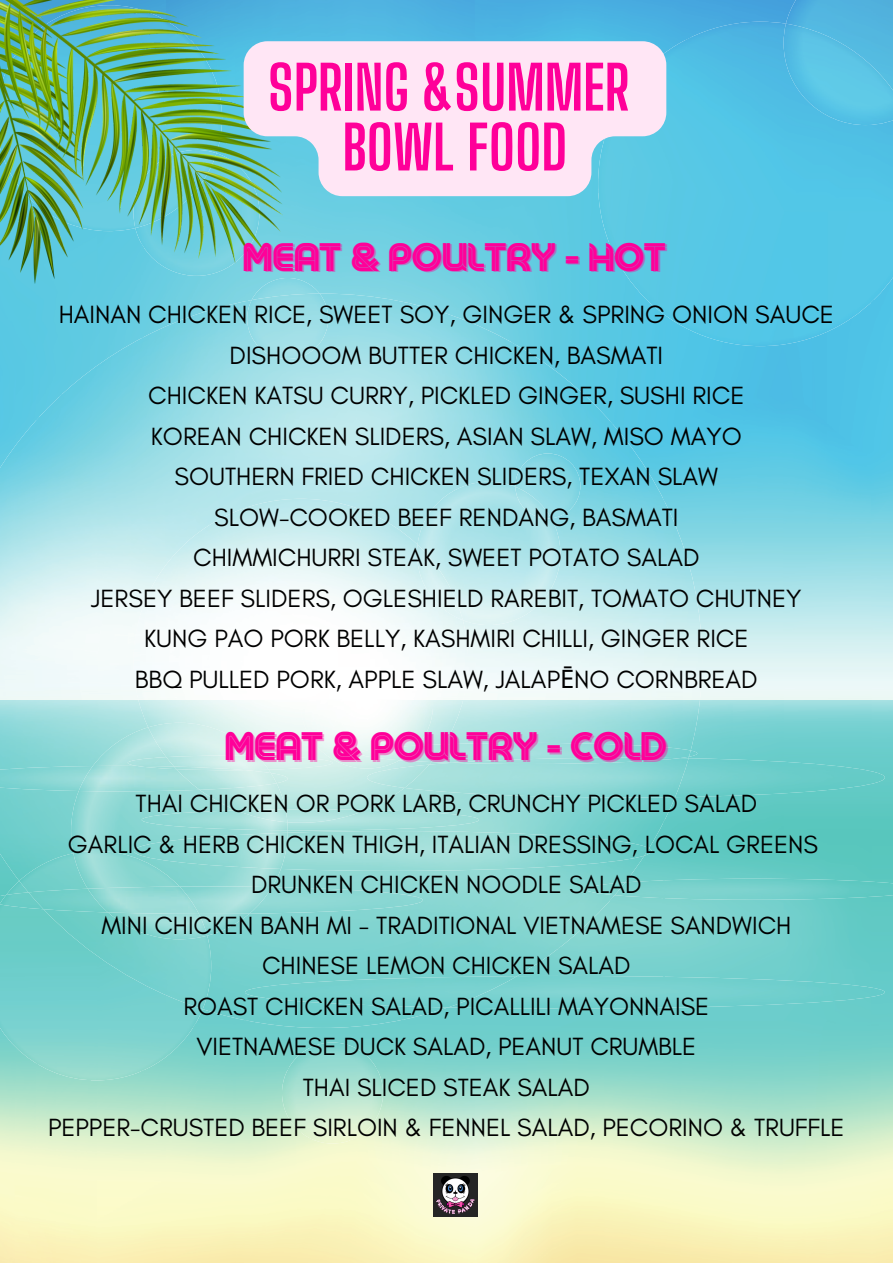
<style>
.page{position:relative;width:893px;height:1264px;background:#fff}
.page>*{position:absolute;margin:0;border:0;box-sizing:border-box;transform-origin:0 0}
.t1{font:700 59.85px/59.8px "Big Shoulders Display";color:#f09;text-align:center}
.t2{font:38.85px "Colo Pro";color:#f09}
.t3{font:25.35px/40.5px "Glacial Indifference";color:#000;text-align:center}
.s1{font-family:"Noto Sans"}
</style>
<div class="page">
<img style="left:665px;top:700px;width:227px;height:562px">
<img style="left:404px;top:1027px;width:104px;height:235px">
<img style="left:282px;top:0;width:503px;height:38px">
<img style="left:0;top:283px;width:37px;height:10px">
<img style="left:282px;top:38px;width:316px;height:3px">
<img style="left:873px;top:346px;width:19px;height:354px">
<img style="left:37px;top:283px;width:104px;height:10px">
<img style="left:247px;top:196px;width:351px;height:97px">
<img style="left:141px;top:283px;width:106px;height:10px">
<img style="left:702px;top:346px;width:171px;height:354px">
<img style="left:251px;top:278px;width:68px;height:15px">
<img style="left:598px;top:22px;width:294px;height:324px">
<img style="left:785px;top:0;width:107px;height:24px">
<img style="left:783px;top:24px;width:109px;height:101px">
<img style="left:689px;top:975px;width:195px;height:33px">
<img style="left:700px;top:758px;width:184px;height:39px">
<img style="left:689px;top:878px;width:203px;height:21px">
<img style="left:0;top:880px;width:203px;height:200px">
<img style="left:0;top:892px;width:19px;height:17px">
<img style="left:203px;top:880px;width:486px;height:147px">
<div style="left:288px;top:887px;width:135px;height:26px;background:#8bd7d3"></div>
<div style="left:245px;top:976px;width:272px;height:31px;background:#75d0cd"></div>
<img style="left:0;top:700px;width:700px;height:180px">
<img style="left:0;top:293px;width:702px;height:407px">
<img style="left:247px;top:293px;width:81px;height:66px">
<img style="left:0;top:766px;width:71px;height:25px">
<img style="left:585px;top:882px;width:40px;height:13px">
<img style="left:463px;top:743px;width:227px;height:19px">
<img style="left:463px;top:757px;width:217px;height:7px">
<img style="left:19px;top:853px;width:192px;height:156px">
<img style="left:28px;top:888px;width:43px;height:24px">
<img style="left:282px;top:1042px;width:101px;height:101px;border-radius:50%">
<img style="left:515px;top:453px;width:65px;height:65px">
<img style="left:71px;top:727px;width:217px;height:208px">
<img style="left:134px;top:832px;width:154px;height:37px">
<img style="left:207px;top:886px;width:65px;height:27px">
<img style="left:79px;top:765px;width:59px;height:26px">
<img style="left:128px;top:757px;width:10px;height:9px">
<img style="left:73px;top:851px;width:134px;height:88px">
<img style="left:88px;top:886px;width:111px;height:27px">
<img style="left:417px;top:481px;width:143px;height:144px">
<img style="left:515px;top:487px;width:36px;height:31px">
<img style="left:138px;top:700px;width:325px;height:110px">
<img style="left:133px;top:499px;width:335px;height:201px">
<img style="left:367px;top:768px;width:62px;height:20px">
<img style="left:285px;top:773px;width:3px;height:10px">
<img style="left:285px;top:755px;width:47px;height:14px">
<img style="left:287px;top:809px;width:79px;height:13px">
<img style="left:433px;top:744px;width:11px;height:18px">
<img style="left:148px;top:722px;width:137px;height:88px">
<img style="left:176px;top:769px;width:100px;height:20px">
<img style="left:166px;top:755px;width:103px;height:15px">
<img style="left:174px;top:766px;width:71px;height:4px">
<img style="left:236px;top:809px;width:51px;height:13px">
<img style="left:417px;top:544px;width:46px;height:76px">
<img style="left:301px;top:640px;width:132px;height:128px">
<img style="left:360px;top:745px;width:58px;height:15px">
<img style="left:433px;top:1173px;width:44px;height:43px">
<img style="left:0;top:0;width:282px;height:283px">
<svg style="left:244px;top:41px;width:422px;height:155px;background:#e7e1f0"></svg>
<h1 class="t1" style="left:267px;top:58px;width:363px">SPRING &amp;SUMMER<br>BOWL FOOD</h1>
<h2 class="t2" style="left:243px;top:235px;width:424px">MEAT &amp; POULTRY - HOT</h2>
<p class="t3" style="left:59px;top:294px;width:776px">HAINAN CHICKEN RICE, SWEET SOY, GINGER &amp; SPRING ONION SAUCE DISHOOOM BUTTER CHICKEN, BASMATI<br>CHICKEN KATSU CURRY, PICKLED GINGER, SUSHI RICE<br>KOREAN CHICKEN SLIDERS, ASIAN SLAW, MISO MAYO<br>SOUTHERN FRIED CHICKEN SLIDERS, TEXAN SLAW<br>SLOW-COOKED BEEF RENDANG, BASMATI<br>CHIMMICHURRI STEAK, SWEET POTATO SALAD<br>JERSEY BEEF SLIDERS, OGLESHIELD RAREBIT, TOMATO CHUTNEY KUNG PAO PORK BELLY, KASHMIRI CHILLI, GINGER RICE<br>BBQ PULLED PORK, APPLE SLAW, JALAP<span class="s1">Ē</span>NO CORNBREAD</p>
<h2 class="t2" style="left:225px;top:725px;width:443px">MEAT &amp; POULTRY - COLD</h2>
<p class="t3" style="left:48px;top:783px;width:797px">THAI CHICKEN OR PORK LARB, CRUNCHY PICKLED SALAD<br>GARLIC &amp; HERB CHICKEN THIGH, ITALIAN DRESSING, LOCAL GREENS DRUNKEN CHICKEN NOODLE SALAD<br>MINI CHICKEN BANH MI - TRADITIONAL VIETNAMESE SANDWICH<br>CHINESE LEMON CHICKEN SALAD<br>ROAST CHICKEN SALAD, PICALLILI MAYONNAISE<br>VIETNAMESE DUCK SALAD, PEANUT CRUMBLE<br>THAI SLICED STEAK SALAD<br>PEPPER-CRUSTED BEEF SIRLOIN &amp; FENNEL SALAD, PECORINO &amp; TRUFFLE</p>
</div>
